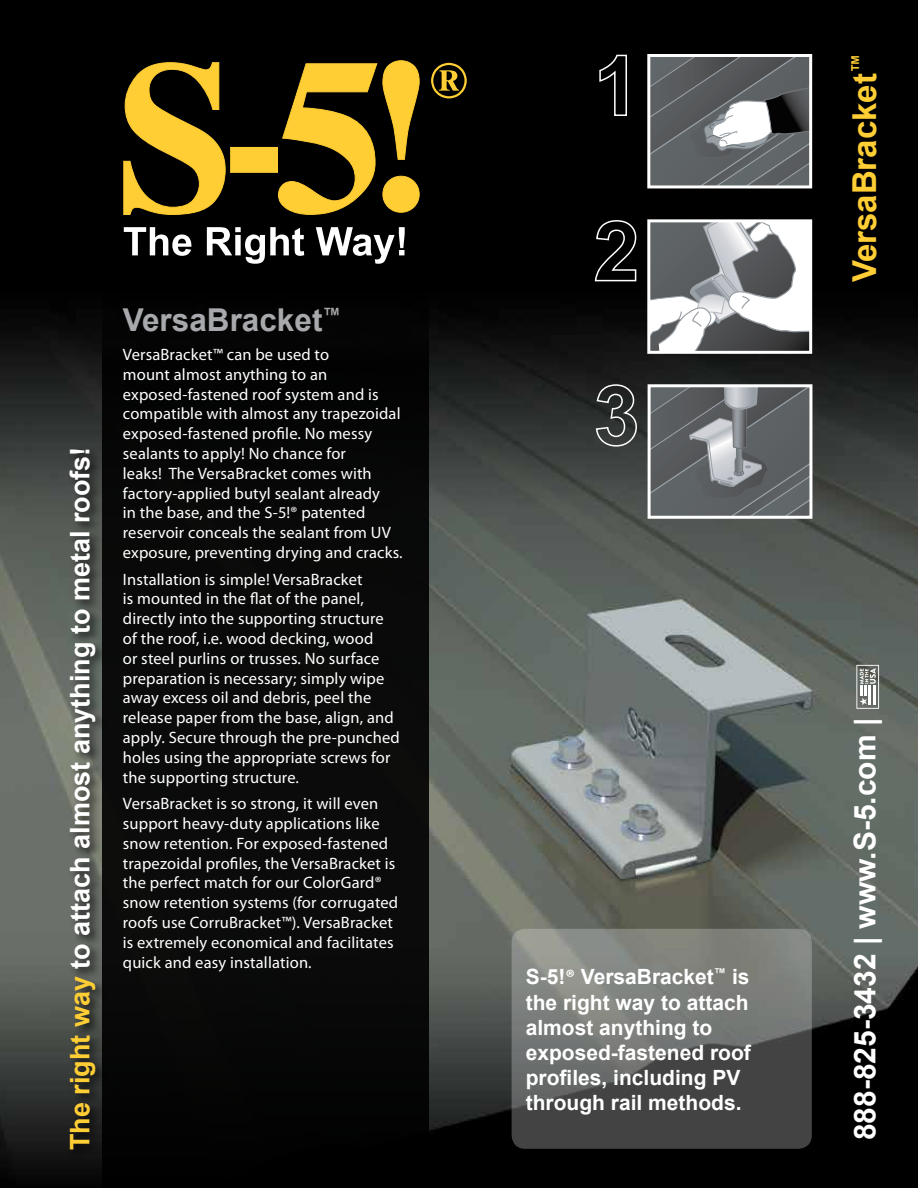
<style>
.page{position:relative;width:918px;height:1188px;background:#fff}
.page>*{position:absolute;margin:0;border:0;box-sizing:border-box;transform-origin:0 0}
.t1{font:700 33px "Arial";color:#ffce35}
.t2{font:700 31.5px "Arial";color:#a7a9ac}
.t3{font:700 30px "Arial";color:#fff}
.t4{font:700 27px "Arial";color:#fff}
.t5{font:700 21px/25.2px "Arial";color:#fff}
.t6{font:16.5px/19.8px "Myriad Pro";letter-spacing:.01em;color:#fff}
.s1{color:#ffce35}
.s2{font-family:"Myriad Pro"}
</style>
<div class="page">
<img style="left:0;top:0;width:918px;height:1188px">
<svg style="left:856px;top:665px;width:23px;height:44px"></svg>
<div style="left:102px;top:0;width:327px;height:1188px;background:#080808"></div>
<svg style="left:512px;top:929px;width:300px;height:220px;background:#676866"></svg>
<svg style="left:651px;top:58px;width:157px;height:126px;background:#696c6e"></svg>
<div style="left:647px;top:54px;width:165px;height:134px;border:3px solid #fff"></div>
<svg style="left:599px;top:54px;width:29px;height:63px;background:#242424"></svg>
<svg style="left:651px;top:223px;width:157px;height:127px"></svg>
<div style="left:647px;top:219px;width:165px;height:135px;border:3px solid #fff"></div>
<svg style="left:594px;top:219px;width:43px;height:63px;background:#252525"></svg>
<svg style="left:652px;top:388px;width:156px;height:127px;background:#6b6f72"></svg>
<div style="left:648px;top:384px;width:164px;height:135px;border:3px solid #fff"></div>
<svg style="left:595px;top:384px;width:43px;height:63px;background:#484b4a"></svg>
<div style="left:68px;top:446px;width:39px;height:715px;background:#000;opacity:.75"></div>
<svg style="left:124px;top:227px;width:68px;height:29px"></svg>
<svg style="left:207px;top:227px;width:97px;height:37px"></svg>
<svg style="left:316px;top:227px;width:89px;height:37px"></svg>
<svg style="left:123px;top:62px;width:102px;height:153px"></svg>
<div style="left:231px;top:147px;width:46px;height:25px;background:#ffce35"></div>
<div style="left:230px;top:147px;width:48px;height:26px;border:1px solid #ffcd33"></div>
<svg style="left:278px;top:63px;width:99px;height:152px"></svg>
<svg style="left:383px;top:60px;width:36px;height:153px"></svg>
<svg style="left:431px;top:63px;width:36px;height:35px"></svg>
<h3 class="t4" style="left:62px;top:1150px;width:705px;rotate:-90deg"><span class="s1">The right way</span> to attach almost anything to metal roofs!</h3>
<h2 class="t2" style="left:123px;top:300px;width:220px">VersaBracket<sup>™</sup></h2>
<p class="t6" style="left:123px;top:344px;width:281px">VersaBracket™ can be used to<br>mount almost anything to an exposed-fastened roof system and is compatible with almost any trapezoidal exposed‑fastened profile. No messy sealants to apply! No chance for<br>leaks! The VersaBracket comes with factory‑applied butyl sealant already<br>in the base, and the S-5!® patented reservoir conceals the sealant from UV exposure, preventing drying and cracks.</p>
<p class="t6" style="left:123px;top:569px;width:279px">Installation is simple! VersaBracket<br>is mounted in the flat of the panel, directly into the supporting structure of the roof, i.e. wood decking, wood<br>or steel purlins or trusses. No surface preparation is necessary; simply wipe away excess oil and debris, peel the release paper from the base, align, and apply. Secure through the pre-punched holes using the appropriate screws for the supporting structure.</p>
<p class="t6" style="left:123px;top:793px;width:277px">VersaBracket is so strong, it will even support heavy-duty applications like snow retention. For exposed-fastened trapezoidal profiles, the VersaBracket is the perfect match for our ColorGard® snow retention systems (for corrugated roofs use CorruBracket™). VersaBracket is extremely economical and facilitates quick and easy installation.</p>
<h1 class="t1" style="left:843px;top:282px;width:230px;rotate:-90deg">VersaBracket<sup>™</sup></h1>
<p class="t5" style="left:526px;top:965px;width:227px">S-5!<span class="s2">®</span> VersaBracket<sup>™</sup> is the right way to attach almost anything to exposed‑fastened roof profiles, including PV through rail methods.</p>
<h3 class="t3" style="left:845px;top:1140px;width:424px;rotate:-90deg">888-825-3432 | www.S-5.com |</h3>
</div>
